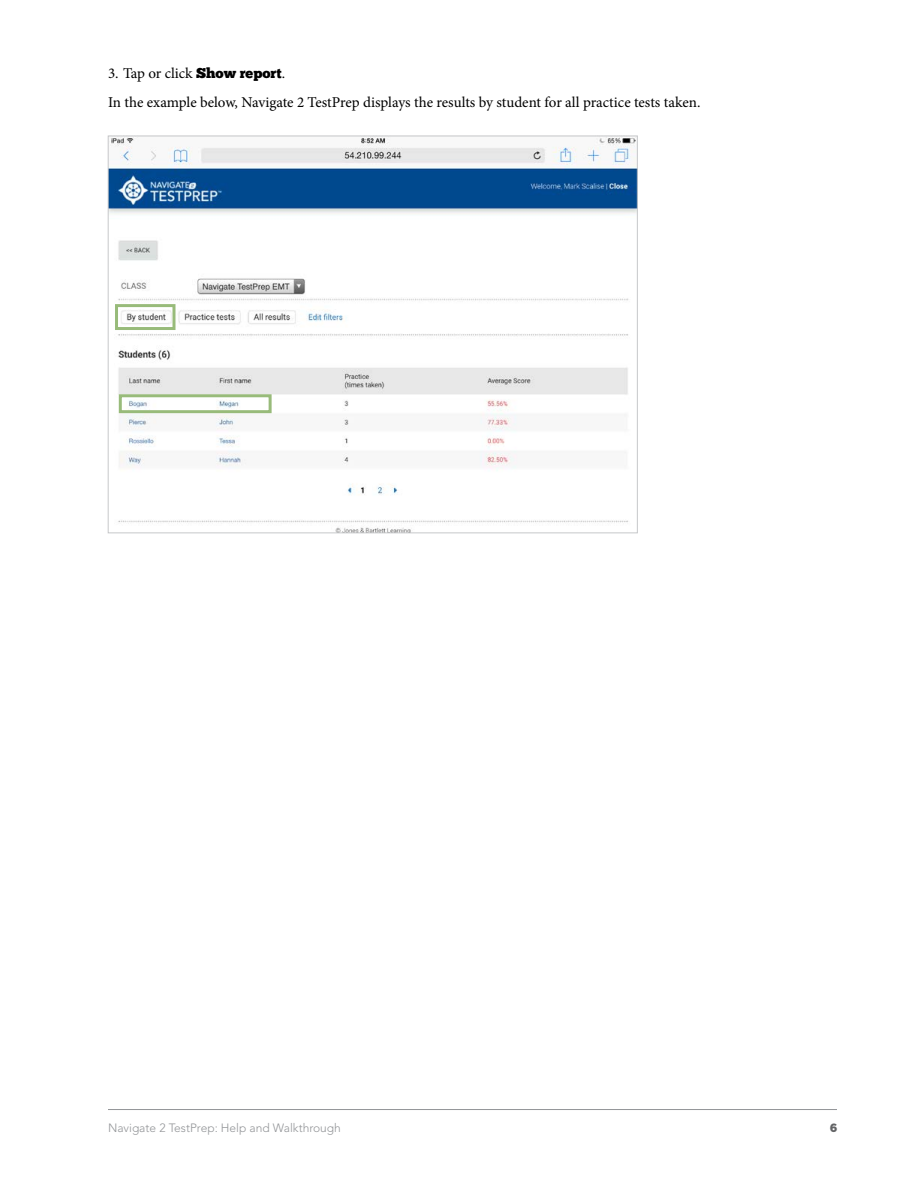
<style>
.page{position:relative;width:918px;height:1188px;background:#fff}
.page>*{position:absolute;margin:0;border:0;box-sizing:border-box;transform-origin:0 0}
.t1{font:15px/28.2px "Minion Pro";letter-spacing:-.005em;color:#000}
.t2{font:300 12px "Avenir LT Std";color:#939598}
.t3{font:12px "Chunk Five";color:#636466}
.s1{font-family:"Chunk Five";font-size:14.25px}
</style>
<div class="page">
<hr style="left:108px;top:1109px;width:729px;height:1px;background:#939598">
<img style="left:110px;top:138px;width:526px;height:393px">
<div style="left:119px;top:394px;width:153px;height:19px;border:3px solid #98bb7a"></div>
<div style="left:115px;top:304px;width:61px;height:26px;border:3px solid #98bb7a"></div>
<p class="t1" style="left:108px;top:60px;width:594px">3. Tap or click <span class="s1">Show report</span>.<br>In the example below, Navigate 2 TestPrep displays the results by student for all practice tests taken.</p>
<p class="t2" style="left:108px;top:1121px;width:234px">Navigate 2 TestPrep: Help and Walkthrough</p>
<p class="t3" style="left:830px;top:1122px;width:8px">6</p>
</div>
